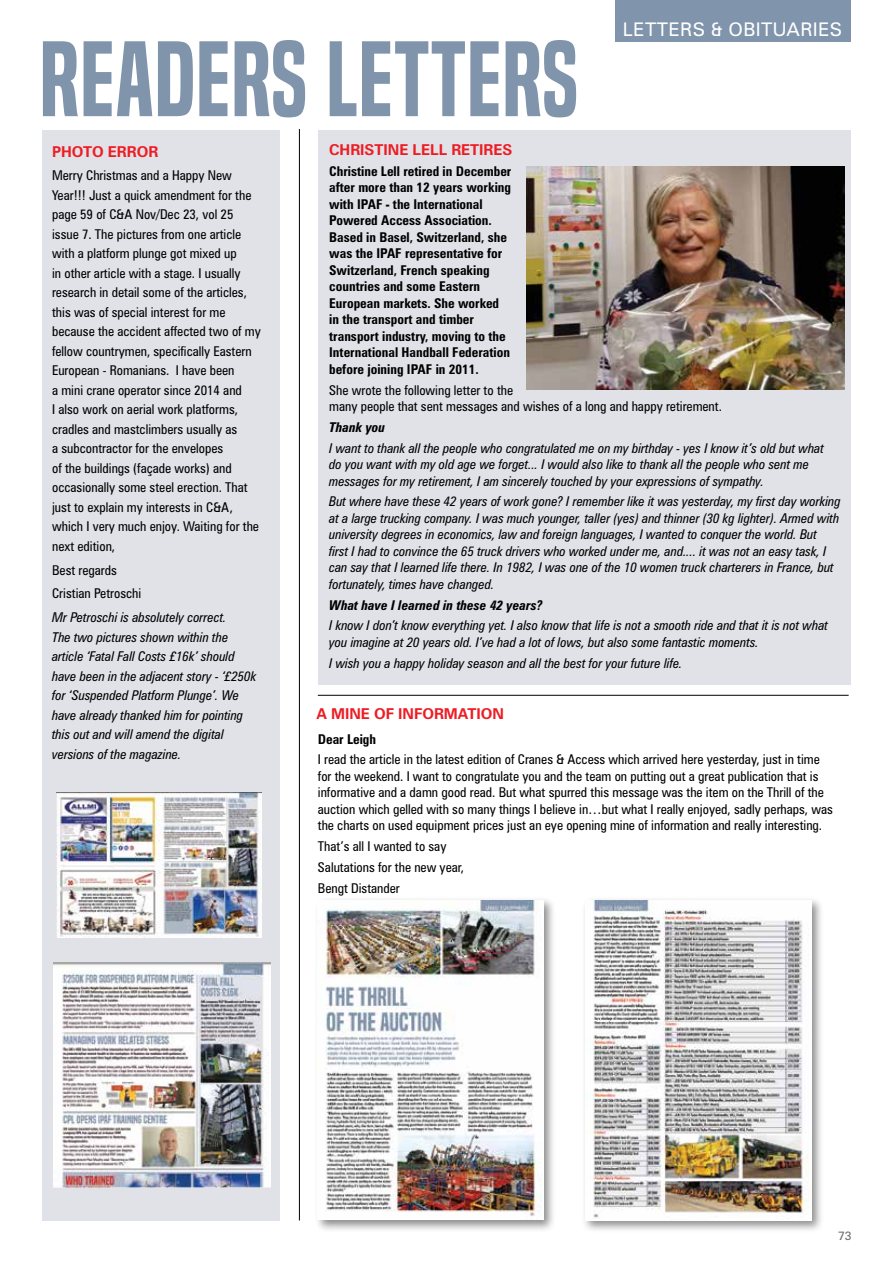
<style>
.page{position:relative;width:893px;height:1263px;background:#fff}
.page>*{position:absolute;margin:0;border:0;box-sizing:border-box;transform-origin:0 0}
.t1{font:98.85px "Built Titling Sb";letter-spacing:.01em;color:#8094ac}
.t2{font:18.75px "Zurich BT";letter-spacing:.02em;color:#fff}
.t3{font:700 15px "Zurich BT";color:#ed1d24}
.t4{font:condensed 13.5px/19.5px "Zurich BT";color:#000}
.t5{font:italic condensed 13.5px/16.5px "Zurich BT";color:#000}
.t6{font:700 condensed 13.5px/16.5px "Zurich BT";color:#000}
.t7{font:italic 700 condensed 13.5px "Zurich BT";color:#000}
.t8{font:12px "Zurich BT";color:#6d6e71}
</style>
<div class="page">
<div style="left:615px;top:0;width:236px;height:42px;background:#8094ac"></div>
<div style="left:318px;top:130px;width:533px;height:555px;background:#e0e2e8"></div>
<div style="left:42px;top:130px;width:238px;height:1090px;background:#e0e2e8"></div>
<hr style="left:299px;top:129px;width:1px;height:1091px;background:#000">
<img style="left:53px;top:962px;width:217px;height:225px">
<img style="left:526px;top:166px;width:318px;height:223px">
<div style="left:581px;top:896px;width:243px;height:337px;background:#000;opacity:.45"></div>
<img style="left:585px;top:900px;width:226px;height:320px">
<div style="left:314px;top:896px;width:242px;height:336px;background:#000;opacity:.45"></div>
<img style="left:318px;top:900px;width:226px;height:320px">
<img style="left:56px;top:792px;width:206px;height:146px">
<hr style="left:318px;top:695px;width:531px;height:1px;background:#000">
<h2 class="t2" style="left:623px;top:18px;width:221px">LETTERS &amp; OBITUARI ES</h2>
<h1 class="t1" style="left:40px;top:21px;width:540px">READERS LETTERS</h1>
<p class="t3" style="left:52px;top:142px;width:108px">PHOTO ERROR</p>
<p class="t4" style="left:52px;top:166px;width:210px">Merry Christmas and a Happy New Year!!! Just a quick amendment for the page 59 of C&amp;A Nov/Dec 23, vol 25 issue 7. The pictures from one article with a platform plunge got mixed up<br>in other article with a stage. I usually research in detail some of the articles, this was of special interest for me because the accident affected two of my fellow countrymen, specifically Eastern European - Romanians. I have been<br>a mini crane operator since 2014 and<br>I also work on aerial work platforms, cradles and mastclimbers usually as<br>a subcontractor for the envelopes<br>of the buildings (façade works) and occasionally some steel erection. That just to explain my interests in C&amp;A, which I very much enjoy. Waiting for the next edition,</p>
<p class="t4" style="left:52px;top:558px;width:91px;line-height:23.7px">Best regards<br>Cristian Petroschi</p>
<p class="t5" style="left:52px;top:607px;width:206px;line-height:19.5px">Mr Petroschi is absolutely correct.<br>The two pictures shown within the article ‘Fatal Fall Costs £16k’ should have been in the adjacent story - ‘£250k for ‘Suspended Platform Plunge’. We have already thanked him for pointing this out and will amend the digital versions of the magazine.</p>
<p class="t3" style="left:329px;top:141px;width:185px">CH RISTINE LELL RETIRES</p>
<p class="t6" style="left:329px;top:163px;width:184px">Christine Lell retired in December after more than 12 years working with IPAF - the International<br>Powered Access Association.<br>Based in Basel, Switzerland, she was the IPAF representative for<br>Switzerland, French speaking countries and some Eastern<br>European markets. She worked in the transport and timber transport industry, moving to the<br>International Handball Federation before joining IPAF in 2011.</p>
<p class="t4" style="left:329px;top:382px;width:394px;line-height:16.5px">She wrote the following letter to the<br>many people that sent messages and wishes of a long and happy retirement.</p>
<p class="t7" style="left:329px;top:419px;width:58px">Thank you</p>
<p class="t5" style="left:329px;top:439px;width:496px">I want to thank all the people who congratulated me on my birthday - yes I know it’s old but what do you want with my old age we forget... I would also like to thank all the people who sent me messages for my retirement, I am sincerely touched by your expressions of sympathy.</p>
<p class="t5" style="left:329px;top:493px;width:513px">But where have these 42 years of work gone? I remember like it was yesterday, my first day working at a large trucking company. I was much younger, taller (yes) and thinner (30 kg lighter). Armed with university degrees in economics, law and foreign languages, I wanted to conquer the world. But<br>first I had to convince the 65 truck drivers who worked under me, and.... it was not an easy task, I can say that I learned life there. In 1982, I was one of the 10 women truck charterers in France, but fortunately, times have changed.</p>
<p class="t7" style="left:329px;top:597px;width:215px">What have I learned in these 42 years?</p>
<p class="t5" style="left:329px;top:617px;width:500px">I know I don’t know everything yet. I also know that life is not a smooth ride and that it is not what you imagine at 20 years old. I’ve had a lot of lows, but also some fantastic moments.</p>
<p class="t5" style="left:329px;top:654px;width:355px">I wish you a happy holiday season and all the best for your future life.</p>
<p class="t3" style="left:316px;top:705px;width:189px">A MINE OF INFORMATION</p>
<p class="t6" style="left:318px;top:730px;width:60px">Dear Leigh</p>
<p class="t4" style="left:318px;top:751px;width:517px;line-height:16.5px">I read the article in the latest edition of Cranes &amp; Access which arrived here yesterday, just in time for the weekend. I want to congratulate you and the team on putting out a great publication that is informative and a damn good read. But what spurred this message was the item on the Thrill of the auction which gelled with so many things I believe in…but what I really enjoyed, sadly perhaps, was the charts on used equipment prices just an eye opening mine of information and really interesting.</p>
<p class="t4" style="left:318px;top:836px;width:148px;line-height:20.7px">That’s all I wanted to say<br>Salutations for the new year,<br>Bengt Distander</p>
<p class="t8" style="left:838px;top:1229px;width:15px">73</p>
</div>
